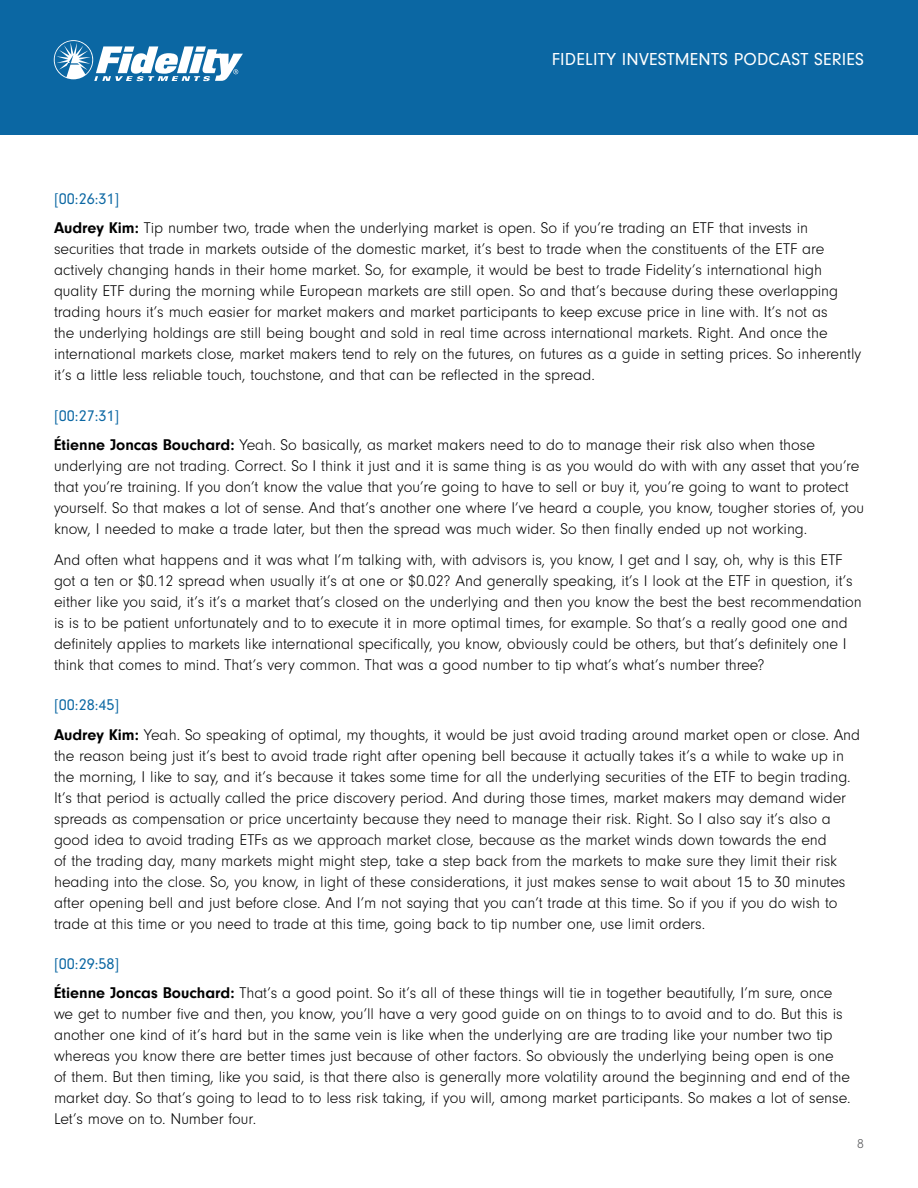
<style>
.page{position:relative;width:918px;height:1188px;background:#fff}
.page>*{position:absolute;margin:0;border:0;box-sizing:border-box;transform-origin:0 0}
.t1{font:18px "Neuzeit Gro";letter-spacing:.01em;color:#fff}
.t2{font:300 16.2px/21px "Neuzeit Gro";color:#000}
.t3{font:300 13.5px "Neuzeit Gro";color:#58595b}
.s1{font-weight:400;color:#0b67a3}
.s2{font-weight:700}
</style>
<div class="page">
<div style="left:0;top:0;width:918px;height:135px;background:#0b67a3"></div>
<svg style="left:54px;top:40px;width:189px;height:41px"></svg>
<p class="t1" style="left:552px;top:49px;width:314px">FIDELITY INVESTMENTS PODCAST SERIES</p>
<p class="t2" style="left:54px;top:185px;width:756px;line-height:29.2px"><span class="s1">[00:26:31]<br></span><span class="s2">Audrey Kim:</span> Tip number two, trade when the underlying market is open. So if you’re trading an ETF that invests in</p>
<p class="t2" style="left:54px;top:239px;width:809px">securities that trade in markets outside of the domestic market, it’s best to trade when the constituents of the ETF are actively changing hands in their home market. So, for example, it would be best to trade Fidelity’s international high quality ETF during the morning while European markets are still open. So and that’s because during these overlapping trading hours it’s much easier for market makers and market participants to keep excuse price in line with. It’s not as<br>the underlying holdings are still being bought and sold in real time across international markets. Right. And once the international markets close, market makers tend to rely on the futures, on futures as a guide in setting prices. So inherently it’s a little less reliable touch, touchstone, and that can be reflected in the spread.</p>
<p class="t2" style="left:54px;top:401px;width:763px;line-height:29.2px"><span class="s1">[00:27:31]<br></span><span class="s2">Étienne Joncas Bouchard:</span> Yeah. So basically, as market makers need to do to manage their risk also when those</p>
<p class="t2" style="left:54px;top:456px;width:811px">underlying are not trading. Correct. So I think it just and it is same thing is as you would do with with any asset that you’re that you’re training. If you don’t know the value that you’re going to have to sell or buy it, you’re going to want to protect yourself. So that makes a lot of sense. And that’s another one where I’ve heard a couple, you know, tougher stories of, you know, I needed to make a trade later, but then the spread was much wider. So then finally ended up not working.</p>
<p class="t2" style="left:54px;top:549px;width:809px">And often what happens and it was what I’m talking with, with advisors is, you know, I get and I say, oh, why is this ETF got a ten or $0.12 spread when usually it’s at one or $0.02? And generally speaking, it’s I look at the ETF in question, it’s either like you said, it’s it’s a market that’s closed on the underlying and then you know the best the best recommendation is is to be patient unfortunately and to to execute it in more optimal times, for example. So that’s a really good one and definitely applies to markets like international specifically, you know, obviously could be others, but that’s definitely one I think that comes to mind. That’s very common. That was a good number to tip what’s what’s number three?</p>
<p class="t2" style="left:54px;top:691px;width:808px;line-height:29.2px"><span class="s1">[00:28:45]<br></span><span class="s2">Audrey Kim:</span> Yeah. So speaking of optimal, my thoughts, it would be just avoid trading around market open or close. And</p>
<p class="t2" style="left:54px;top:745px;width:798px">the reason being just it’s best to avoid trade right after opening bell because it actually takes it’s a while to wake up in the morning, I like to say, and it’s because it takes some time for all the underlying securities of the ETF to begin trading.<br>It’s that period is actually called the price discovery period. And during those times, market makers may demand wider spreads as compensation or price uncertainty because they need to manage their risk. Right. So I also say it’s also a good idea to avoid trading ETFs as we approach market close, because as the market winds down towards the end<br>of the trading day, many markets might might step, take a step back from the markets to make sure they limit their risk heading into the close. So, you know, in light of these considerations, it just makes sense to wait about 15 to 30 minutes after opening bell and just before close. And I’m not saying that you can’t trade at this time. So if you if you do wish to trade at this time or you need to trade at this time, going back to tip number one, use limit orders.</p>
<p class="t2" style="left:54px;top:950px;width:780px;line-height:29.2px"><span class="s1">[00:29:58]<br></span><span class="s2">Étienne Joncas Bouchard:</span> That’s a good point. So it’s all of these things will tie in together beautifully, I’m sure, once</p>
<p class="t2" style="left:54px;top:1004px;width:798px">we get to number five and then, you know, you’ll have a very good guide on on things to to avoid and to do. But this is another one kind of it’s hard but in the same vein is like when the underlying are are trading like your number two tip whereas you know there are better times just because of other factors. So obviously the underlying being open is one<br>of them. But then timing, like you said, is that there also is generally more volatility around the beginning and end of the market day. So that’s going to lead to to less risk taking, if you will, among market participants. So makes a lot of sense.<br>Let’s move on to. Number four.</p>
<p class="t3" style="left:857px;top:1137px;width:8px">8</p>
</div>
